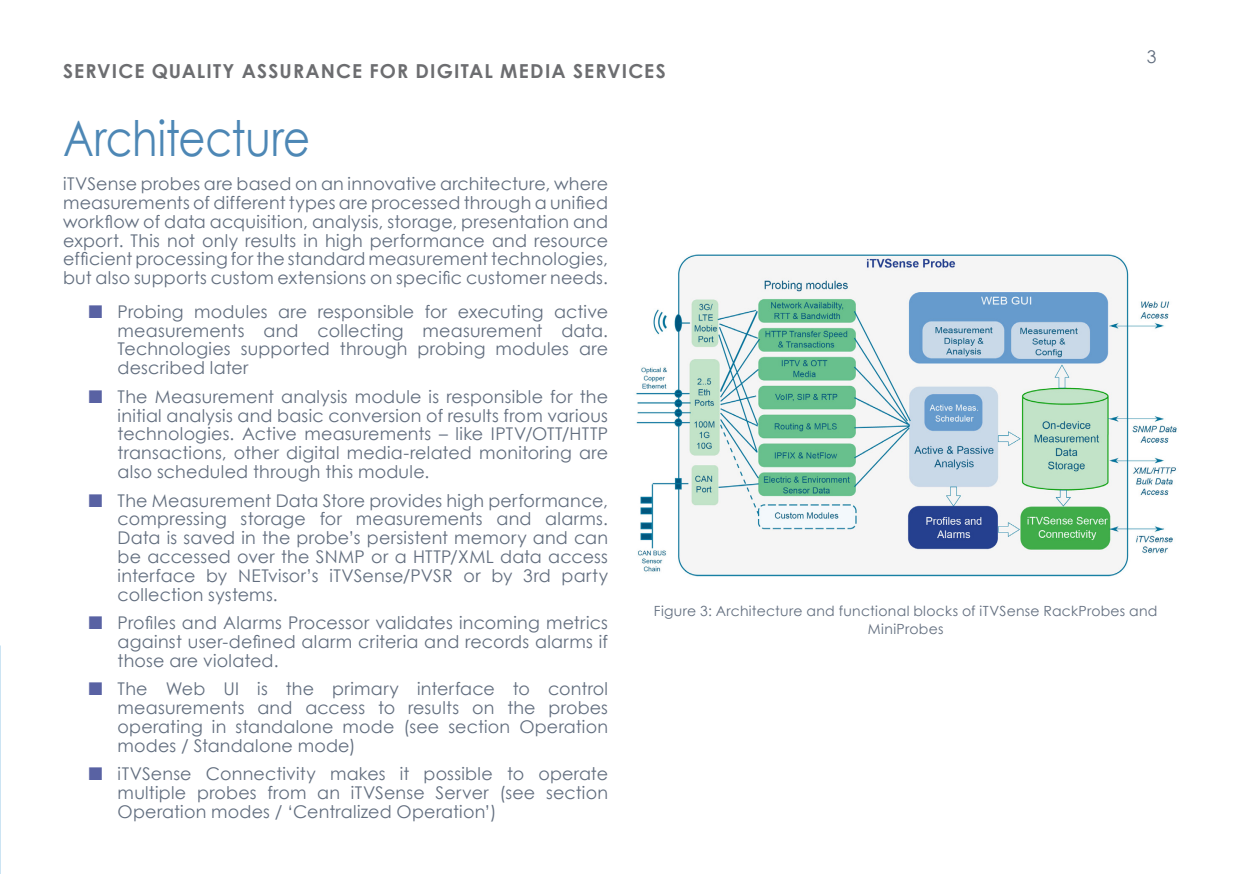
<style>
.page{position:relative;width:1241px;height:874px;background:#fff}
.page>*{position:absolute;margin:0;border:0;box-sizing:border-box;transform-origin:0 0}
.F1_alcím{font:49px "Century Gothic";letter-spacing:-.01em;color:#4d87b5;scale:.85 1}
.t1{font:700 19.25px "Century Gothic";letter-spacing:.055em;color:#6c6d70}
.Normál{font:17.5px/18.7px "Century Gothic";letter-spacing:.01em;color:#626e7f;text-align:justify}
.Abra_alairas{font:14px/17.5px "Century Gothic";letter-spacing:.02em;color:#626e7f;text-align:center}
</style>
<div class="page">
<img style="left:636px;top:254px;width:541px;height:323px">
<p class="t1" style="left:63px;top:56px;width:604px">SERVICE QUALITY ASSURANCE FOR DIGITAL MEDIA SERVICES</p>
<p class="Normál" style="left:1146px;top:47px;width:11px">3</p>
<p class="F1_alcím" style="left:63px;top:104px;width:292px">Architecture</p>
<p class="Normál" style="left:63px;top:174px;width:546px">iTVSense probes are based on an innovative architecture, where measurements of different types are processed through a unified workflow of data acquisition, analysis, storage, presentation and export. This not only results in high performance and resource efficient processing for the standard measurement technologies, but also supports custom extensions on specific customer needs.</p>
<p class="Normál" style="left:118px;top:302px;width:492px">Probing modules are responsible for executing active measurements and collecting measurement data.<br>Technologies supported through probing modules are described later</p>
<p class="Normál" style="left:118px;top:387px;width:492px">The Measurement analysis module is responsible for the initial analysis and basic conversion of results from various technologies. Active measurements – like IPTV/OTT/HTTP transactions, other digital media-related monitoring are also scheduled through this module.</p>
<p class="Normál" style="left:118px;top:490px;width:492px">The Measurement Data Store provides high performance, compressing storage for measurements and alarms.<br>Data is saved in the probe’s persistent memory and can be accessed over the SNMP or a HTTP/XML data access interface by NETvisor’s iTVSense/PVSR or by 3rd party collection systems.</p>
<p class="Normál" style="left:118px;top:613px;width:492px">Profiles and Alarms Processor validates incoming metrics against user-defined alarm criteria and records alarms if those are violated.</p>
<p class="Normál" style="left:118px;top:679px;width:492px">The Web UI is the primary interface to control measurements and access to results on the probes operating in standalone mode (see section Operation modes / Standalone mode)</p>
<p class="Normál" style="left:118px;top:764px;width:492px">iTVSense Connectivity makes it possible to operate multiple probes from an iTVSense Server (see section Operation modes / ‘Centralized Operation’)</p>
<p class="Abra_alairas" style="left:653px;top:602px;width:505px">Figure 3: Architecture and functional blocks of iTVSense RackProbes and<br>MiniProbes</p>
</div>
